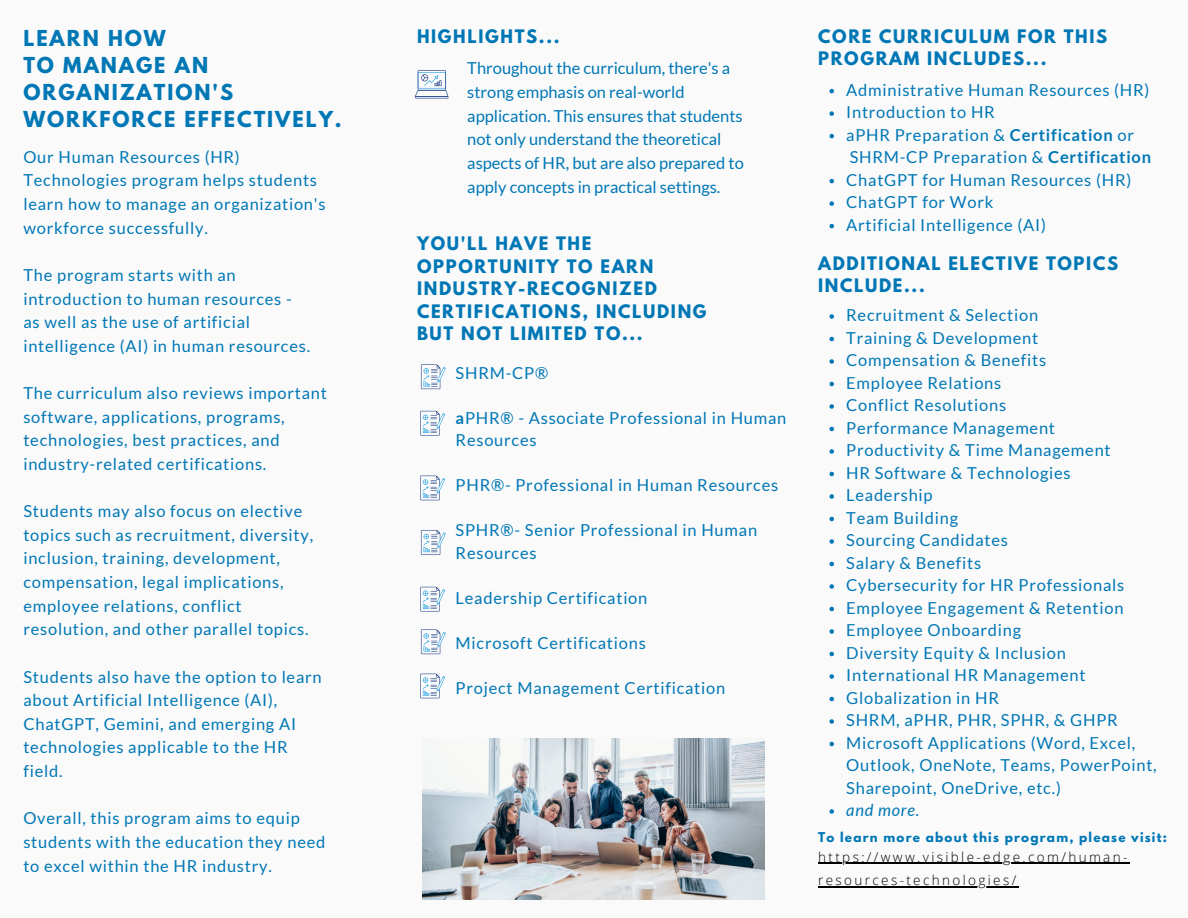
<style>
.page{position:relative;width:1188px;height:918px;background:#fafafa}
.page>*{position:absolute;margin:0;border:0;box-sizing:border-box;transform-origin:0 0}
.t1{font:700 19.5px/27px "League Spartan";letter-spacing:.1em;color:#0077b5}
.t2{font:16.5px/23.7px "Lato";letter-spacing:.045em;color:#0077b5}
.t3{font:16.5px/23.7px "Lato";color:#0077b5}
.t4{font:700 16.5px/22.5px "League Spartan";letter-spacing:.1em;color:#0077b5}
.t5{font:italic 16.5px "Lato";letter-spacing:.045em;color:#0077b5}
.t6{font:300 13.5px "Open Sans";letter-spacing:.175em;color:#000}
.t7{font:700 12px "League Spartan";letter-spacing:.1em;color:#0077b5}
.s1{font-weight:700}
</style>
<div class="page">
<svg style="left:421px;top:364px;width:25px;height:25px"></svg>
<hr style="left:415px;top:96px;width:33px;height:2px;background:#1c3d86">
<svg style="left:415px;top:70px;width:33px;height:27px"></svg>
<svg style="left:420px;top:476px;width:25px;height:24px"></svg>
<svg style="left:420px;top:411px;width:25px;height:25px"></svg>
<svg style="left:420px;top:587px;width:25px;height:24px"></svg>
<svg style="left:421px;top:629px;width:25px;height:25px"></svg>
<svg style="left:420px;top:674px;width:25px;height:24px"></svg>
<img style="left:422px;top:739px;width:342px;height:161px">
<hr style="left:818px;top:863px;width:312px;height:1px;background:#000">
<hr style="left:818px;top:886px;width:201px;height:2px;background:#000">
<svg style="left:829px;top:89px;width:5px;height:4px"></svg>
<svg style="left:829px;top:111px;width:5px;height:5px"></svg>
<svg style="left:829px;top:134px;width:5px;height:4px"></svg>
<svg style="left:829px;top:179px;width:5px;height:4px"></svg>
<svg style="left:829px;top:201px;width:5px;height:5px"></svg>
<svg style="left:829px;top:224px;width:5px;height:4px"></svg>
<svg style="left:829px;top:314px;width:5px;height:5px"></svg>
<svg style="left:829px;top:337px;width:5px;height:4px"></svg>
<svg style="left:829px;top:359px;width:5px;height:5px"></svg>
<svg style="left:829px;top:382px;width:5px;height:4px"></svg>
<svg style="left:829px;top:404px;width:5px;height:5px"></svg>
<svg style="left:829px;top:427px;width:5px;height:4px"></svg>
<svg style="left:829px;top:449px;width:5px;height:5px"></svg>
<svg style="left:829px;top:472px;width:5px;height:4px"></svg>
<svg style="left:829px;top:494px;width:5px;height:5px"></svg>
<svg style="left:829px;top:517px;width:5px;height:4px"></svg>
<svg style="left:829px;top:539px;width:5px;height:5px"></svg>
<svg style="left:829px;top:562px;width:5px;height:4px"></svg>
<svg style="left:829px;top:584px;width:5px;height:5px"></svg>
<svg style="left:829px;top:607px;width:5px;height:4px"></svg>
<svg style="left:829px;top:629px;width:5px;height:5px"></svg>
<svg style="left:829px;top:652px;width:5px;height:4px"></svg>
<svg style="left:829px;top:674px;width:5px;height:5px"></svg>
<svg style="left:829px;top:697px;width:5px;height:4px"></svg>
<svg style="left:829px;top:719px;width:5px;height:5px"></svg>
<svg style="left:829px;top:742px;width:5px;height:4px"></svg>
<svg style="left:829px;top:809px;width:5px;height:5px"></svg>
<svg style="left:421px;top:530px;width:25px;height:25px"></svg>
<h2 class="t1" style="left:23px;top:27px;width:320px">LEARN HOW<br>TO MANAGE AN<br>ORGANIZATION'S<br>WORKFORCE EFFECTIVELY.</h2>
<h4 class="t2" style="left:23px;top:145px;width:304px">Our Human Resources (HR)<br>Technologies program helps students learn how to manage an organization's workforce successfully.</h4>
<h4 class="t2" style="left:23px;top:263px;width:288px">The program starts with an introduction to human resources - as well as the use of artificial intelligence (AI) in human resources.</h4>
<h4 class="t2" style="left:23px;top:381px;width:305px">The curriculum also reviews important software, applications, programs, technologies, best practices, and industry-related certifications.</h4>
<h4 class="t2" style="left:23px;top:499px;width:291px">Students may also focus on elective topics such as recruitment, diversity, inclusion, training, development, compensation, legal implications, employee relations, conflict resolution, and other parallel topics.</h4>
<h4 class="t2" style="left:23px;top:664px;width:300px">Students also have the option to learn about Artificial Intelligence (AI),<br>ChatGPT, Gemini, and emerging AI technologies applicable to the HR field.</h4>
<h4 class="t2" style="left:23px;top:806px;width:304px">Overall, this program aims to equip students with the education they need to excel within the HR industry.</h4>
<p class="t4" style="left:417px;top:27px;width:144px">HIGHLIGHTS...</p>
<p class="t3" style="left:467px;top:56px;width:278px">Throughout the curriculum, there's a strong emphasis on real-world application. This ensures that students not only understand the theoretical aspects of HR, but are also prepared to apply concepts in practical settings.</p>
<p class="t4" style="left:417px;top:234px;width:291px">YOU'LL HAVE THE<br>OPPORTUNITY TO EARN<br>INDUSTRY-RECOGNIZED<br>CERTIFICATIONS, INCLUDING<br>BUT NOT LIMITED TO...</p>
<p class="t2" style="left:456px;top:360px;width:94px">SHRM-CP®</p>
<p class="t2" style="left:456px;top:406px;width:332px;line-height:22.5px"><span class="s1">a</span>PHR® - Associate Professional in Human<br>Resources</p>
<h2 class="t2" style="left:456px;top:473px;width:324px">PHR®- Professional in Human Resources</h2>
<p class="t2" style="left:456px;top:518px;width:303px;line-height:22.5px">SPHR®- Senior Professional in Human<br>Resources</p>
<p class="t2" style="left:456px;top:585px;width:193px">Leadership Certification</p>
<p class="t2" style="left:456px;top:630px;width:192px">Microsoft Certifications</p>
<p class="t2" style="left:456px;top:675px;width:271px">Project Management Certification</p>
<h2 class="t4" style="left:818px;top:27px;width:291px">CORE CURRICULUM FOR THIS<br>PROGRAM INCLUDES...</h2>
<h4 class="t2" style="left:846px;top:77px;width:305px">Administrative Human Resources (HR)</h4>
<h4 class="t2" style="left:846px;top:100px;width:150px">Introduction to HR</h4>
<h4 class="t2" style="left:846px;top:122px;width:289px">aPHR Preparation &amp; <span class="s1">Certification</span> or</h4>
<h4 class="t2" style="left:850px;top:145px;width:303px">SHRM-CP Preparation &amp; <span class="s1">Certification</span></h4>
<h4 class="t2" style="left:846px;top:167px;width:287px">ChatGPT for Human Resources (HR)</h4>
<p class="t2" style="left:846px;top:190px;width:149px">ChatGPT for Work</p>
<p class="t2" style="left:846px;top:212px;width:201px">Artificial Intelligence (AI)</p>
<p class="t4" style="left:818px;top:254px;width:301px">ADDITIONAL ELECTIVE TOPICS<br>INCLUDE...</p>
<p class="t2" style="left:846px;top:303px;width:193px">Recruitment &amp; Selection</p>
<p class="t2" style="left:846px;top:325px;width:193px">Training &amp; Development</p>
<h4 class="t2" style="left:846px;top:348px;width:201px">Compensation &amp; Benefits</h4>
<p class="t2" style="left:846px;top:370px;width:157px">Employee Relations</p>
<p class="t2" style="left:846px;top:393px;width:161px">Conflict Resolutions</p>
<p class="t2" style="left:846px;top:415px;width:210px">Performance Management</p>
<h2 class="t2" style="left:846px;top:438px;width:266px">Productivity &amp; Time Management</h2>
<p class="t2" style="left:846px;top:460px;width:226px">HR Software &amp; Technologies</p>
<p class="t2" style="left:846px;top:483px;width:88px">Leadership</p>
<p class="t2" style="left:846px;top:505px;width:113px">Team Building</p>
<p class="t2" style="left:846px;top:528px;width:163px">Sourcing Candidates</p>
<p class="t2" style="left:846px;top:550px;width:137px">Salary &amp; Benefits</p>
<p class="t2" style="left:846px;top:573px;width:280px">Cybersecurity for HR Professionals</p>
<p class="t2" style="left:846px;top:595px;width:279px">Employee Engagement &amp; Retention</p>
<p class="t2" style="left:846px;top:618px;width:176px">Employee Onboarding</p>
<p class="t2" style="left:846px;top:640px;width:221px">Diversity Equity &amp; Inclusion</p>
<p class="t2" style="left:846px;top:663px;width:241px">International HR Management</p>
<p class="t2" style="left:846px;top:685px;width:154px">Globalization in HR</p>
<p class="t2" style="left:846px;top:708px;width:273px">SHRM, aPHR, PHR, SPHR, &amp; GHPR</p>
<p class="t2" style="left:846px;top:731px;width:312px;line-height:22.5px">Microsoft Applications (Word, Excel,<br>Outlook, OneNote, Teams, PowerPoint,<br>Sharepoint, OneDrive, etc.)</p>
<p class="t5" style="left:846px;top:800px;width:75px">and more.</p>
<p class="t7" style="left:818px;top:831px;width:350px">To learn more about this program, please visit:</p>
<p class="t6" style="left:818px;top:847px;width:311px">https://www.visible-edge.com/human-</p>
<h3 class="t6" style="left:818px;top:871px;width:200px">resources-technologies/</h3>
</div>
